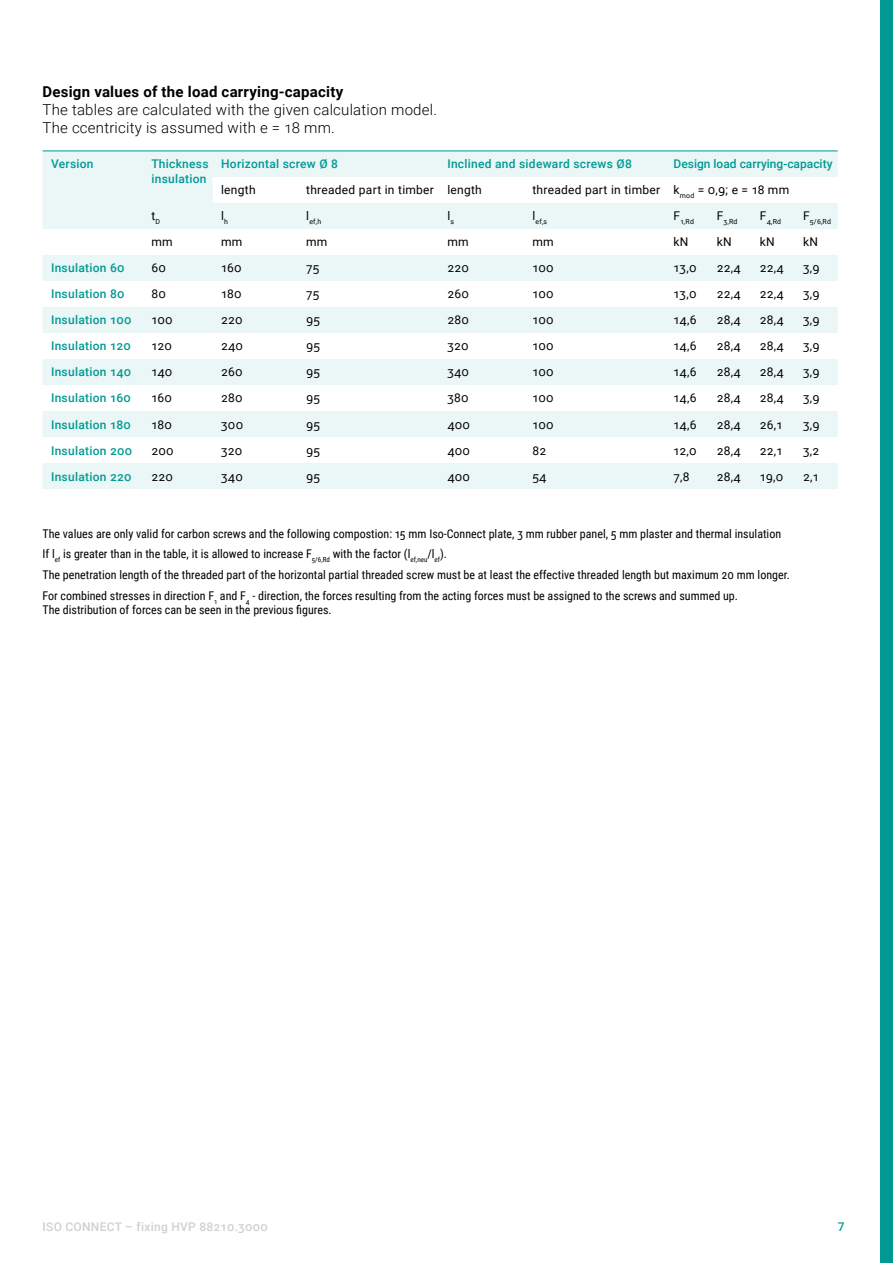
<style>
.page{position:relative;width:893px;height:1263px;background:#fff}
.page>*{position:absolute;margin:0;border:0;box-sizing:border-box;transform-origin:0 0}
.t1{font:300 15px/18px "Roboto";letter-spacing:.015em;color:#000}
.t2{font:700 15px "Roboto";letter-spacing:.015em;color:#000}
.t3{font:12px/20.9px "Roboto Condensed";color:#000}
.t4{font:12px "Roboto";letter-spacing:.025em;color:#000}
.t5{font:500 12px/14.4px "Roboto";letter-spacing:.025em;color:#009a93}
.t6{font:500 12px "Roboto";letter-spacing:.025em;color:#d0d0d0}
.t7{font:500 12px "Roboto";color:#009a93}
.t8{font:7.05px "Roboto";letter-spacing:.025em;color:#000}
</style>
<div class="page">
<div style="left:880px;top:0;width:13px;height:1263px;background:#009a93"></div>
<svg style="left:43px;top:152px;width:795px;height:337px;fill:#ebf6f6"></svg>
<hr style="left:143px;top:151px;width:70px;height:1px;background:#009a93">
<hr style="left:213px;top:151px;width:85px;height:1px;background:#009a93">
<hr style="left:298px;top:151px;width:141px;height:1px;background:#009a93">
<hr style="left:439px;top:151px;width:85px;height:1px;background:#009a93">
<hr style="left:524px;top:151px;width:141px;height:1px;background:#009a93">
<hr style="left:665px;top:151px;width:43px;height:1px;background:#009a93">
<hr style="left:708px;top:151px;width:43px;height:1px;background:#009a93">
<hr style="left:751px;top:151px;width:43px;height:1px;background:#009a93">
<hr style="left:794px;top:151px;width:44px;height:1px;background:#009a93">
<hr style="left:43px;top:151px;width:100px;height:1px;background:#009a93">
<p class="t2" style="left:43px;top:81px;width:302px">Design values of the load carrying-capacity</p>
<p class="t1" style="left:43px;top:100px;width:396px">The tables are calculated with the given calculation model.<br>The ccentricity is assumed with e = 18 mm.</p>
<p class="t5" style="left:51px;top:156px;width:44px">Version</p>
<p class="t5" style="left:151px;top:156px;width:59px">Thickness insulation</p>
<p class="t5" style="left:221px;top:156px;width:118px">Horizontal screw Ø 8</p>
<p class="t5" style="left:447px;top:156px;width:186px">Inclined and sideward screws Ø8</p>
<p class="t7" style="left:673px;top:156px;width:160px">Design load carrying-capacity</p>
<p class="t4" style="left:221px;top:182px;width:36px">length</p>
<p class="t4" style="left:306px;top:182px;width:177px">threaded part in timber length</p>
<p class="t4" style="left:532px;top:182px;width:258px">threaded part in timber k<sub>mod</sub> = 0,9; e = 18 mm</p>
<p class="t4" style="left:151px;top:208px;width:10px">t<sub>D</sub></p>
<p class="t4" style="left:221px;top:208px;width:9px">l<sub>h</sub></p>
<p class="t8" style="left:306px;top:217px;width:17px"><sup>l</sup>ef,h</p>
<p class="t4" style="left:447px;top:208px;width:8px">l<sub>s</sub></p>
<p class="t8" style="left:532px;top:217px;width:16px"><sup>l</sup>ef,s</p>
<p class="t8" style="left:674px;top:217px;width:22px"><sup>F</sup>1,Rd</p>
<p class="t8" style="left:717px;top:217px;width:22px"><sup>F</sup>3,Rd</p>
<p class="t8" style="left:760px;top:217px;width:23px"><sup>F</sup>4,Rd</p>
<p class="t8" style="left:803px;top:217px;width:30px"><sup>F</sup>5/6,Rd</p>
<p class="t4" style="left:151px;top:234px;width:23px">mm</p>
<p class="t4" style="left:221px;top:234px;width:23px">mm</p>
<p class="t4" style="left:306px;top:234px;width:23px">mm</p>
<p class="t4" style="left:447px;top:234px;width:23px">mm</p>
<p class="t4" style="left:532px;top:234px;width:23px">mm</p>
<p class="t4" style="left:674px;top:234px;width:16px">kN</p>
<p class="t4" style="left:717px;top:234px;width:16px">kN</p>
<p class="t4" style="left:760px;top:234px;width:16px">kN</p>
<p class="t4" style="left:803px;top:234px;width:16px">kN</p>
<p class="t5" style="left:51px;top:261px;width:75px">Insulation 60</p>
<p class="t4" style="left:151px;top:260px;width:16px">60</p>
<p class="t4" style="left:221px;top:260px;width:22px">160</p>
<p class="t4" style="left:306px;top:260px;width:15px">75</p>
<p class="t4" style="left:447px;top:260px;width:23px">220</p>
<p class="t4" style="left:532px;top:260px;width:23px">100</p>
<p class="t4" style="left:674px;top:260px;width:24px">13,0</p>
<p class="t4" style="left:717px;top:260px;width:25px">22,4</p>
<p class="t4" style="left:760px;top:260px;width:25px">22,4</p>
<p class="t4" style="left:803px;top:260px;width:18px">3,9</p>
<p class="t5" style="left:51px;top:287px;width:75px">Insulation 80</p>
<p class="t4" style="left:151px;top:286px;width:16px">80</p>
<p class="t4" style="left:221px;top:286px;width:22px">180</p>
<p class="t4" style="left:306px;top:286px;width:15px">75</p>
<p class="t4" style="left:447px;top:286px;width:23px">260</p>
<p class="t4" style="left:532px;top:286px;width:23px">100</p>
<p class="t4" style="left:674px;top:286px;width:24px">13,0</p>
<p class="t4" style="left:717px;top:286px;width:25px">22,4</p>
<p class="t4" style="left:760px;top:286px;width:25px">22,4</p>
<p class="t4" style="left:803px;top:286px;width:18px">3,9</p>
<p class="t5" style="left:51px;top:313px;width:82px">Insulation 100</p>
<p class="t4" style="left:151px;top:312px;width:23px">100</p>
<p class="t4" style="left:221px;top:312px;width:23px">220</p>
<p class="t4" style="left:306px;top:312px;width:15px">95</p>
<p class="t4" style="left:447px;top:312px;width:23px">280</p>
<p class="t4" style="left:532px;top:312px;width:23px">100</p>
<p class="t4" style="left:674px;top:312px;width:24px">14,6</p>
<p class="t4" style="left:717px;top:312px;width:25px">28,4</p>
<p class="t4" style="left:760px;top:312px;width:25px">28,4</p>
<p class="t4" style="left:803px;top:312px;width:18px">3,9</p>
<p class="t5" style="left:51px;top:339px;width:81px">Insulation 120</p>
<p class="t4" style="left:151px;top:338px;width:22px">120</p>
<p class="t4" style="left:221px;top:338px;width:24px">240</p>
<p class="t4" style="left:306px;top:338px;width:15px">95</p>
<p class="t4" style="left:447px;top:338px;width:23px">320</p>
<p class="t4" style="left:532px;top:338px;width:23px">100</p>
<p class="t4" style="left:674px;top:338px;width:24px">14,6</p>
<p class="t4" style="left:717px;top:338px;width:25px">28,4</p>
<p class="t4" style="left:760px;top:338px;width:25px">28,4</p>
<p class="t4" style="left:803px;top:338px;width:18px">3,9</p>
<p class="t5" style="left:51px;top:365px;width:82px">Insulation 140</p>
<p class="t4" style="left:151px;top:364px;width:23px">140</p>
<p class="t4" style="left:221px;top:364px;width:23px">260</p>
<p class="t4" style="left:306px;top:364px;width:15px">95</p>
<p class="t4" style="left:447px;top:364px;width:23px">340</p>
<p class="t4" style="left:532px;top:364px;width:23px">100</p>
<p class="t4" style="left:674px;top:364px;width:24px">14,6</p>
<p class="t4" style="left:717px;top:364px;width:25px">28,4</p>
<p class="t4" style="left:760px;top:364px;width:25px">28,4</p>
<p class="t4" style="left:803px;top:364px;width:18px">3,9</p>
<p class="t5" style="left:51px;top:391px;width:81px">Insulation 160</p>
<p class="t4" style="left:151px;top:390px;width:22px">160</p>
<p class="t4" style="left:221px;top:390px;width:23px">280</p>
<p class="t4" style="left:306px;top:390px;width:15px">95</p>
<p class="t4" style="left:447px;top:390px;width:23px">380</p>
<p class="t4" style="left:532px;top:390px;width:23px">100</p>
<p class="t4" style="left:674px;top:390px;width:24px">14,6</p>
<p class="t4" style="left:717px;top:390px;width:25px">28,4</p>
<p class="t4" style="left:760px;top:390px;width:25px">28,4</p>
<p class="t4" style="left:803px;top:390px;width:18px">3,9</p>
<p class="t5" style="left:51px;top:417px;width:81px">Insulation 180</p>
<p class="t4" style="left:151px;top:416px;width:22px">180</p>
<p class="t4" style="left:221px;top:416px;width:24px">300</p>
<p class="t4" style="left:306px;top:416px;width:15px">95</p>
<p class="t4" style="left:447px;top:416px;width:24px">400</p>
<p class="t4" style="left:532px;top:416px;width:23px">100</p>
<p class="t4" style="left:674px;top:416px;width:24px">14,6</p>
<p class="t4" style="left:717px;top:416px;width:25px">28,4</p>
<p class="t4" style="left:760px;top:416px;width:24px">26,1</p>
<p class="t4" style="left:803px;top:416px;width:18px">3,9</p>
<p class="t5" style="left:51px;top:443px;width:83px">Insulation 200</p>
<p class="t4" style="left:151px;top:442px;width:24px">200</p>
<p class="t4" style="left:221px;top:442px;width:23px">320</p>
<p class="t4" style="left:306px;top:442px;width:15px">95</p>
<p class="t4" style="left:447px;top:442px;width:24px">400</p>
<p class="t4" style="left:532px;top:442px;width:15px">82</p>
<p class="t4" style="left:674px;top:442px;width:25px">12,0</p>
<p class="t4" style="left:717px;top:442px;width:25px">28,4</p>
<p class="t4" style="left:760px;top:442px;width:24px">22,1</p>
<p class="t4" style="left:803px;top:442px;width:18px">3,2</p>
<p class="t5" style="left:51px;top:469px;width:82px">Insulation 220</p>
<p class="t4" style="left:151px;top:468px;width:23px">220</p>
<p class="t4" style="left:221px;top:468px;width:23px">340</p>
<p class="t4" style="left:306px;top:468px;width:15px">95</p>
<p class="t4" style="left:447px;top:468px;width:24px">400</p>
<p class="t4" style="left:532px;top:468px;width:16px">54</p>
<p class="t4" style="left:674px;top:468px;width:17px">7,8</p>
<p class="t4" style="left:717px;top:468px;width:25px">28,4</p>
<p class="t4" style="left:760px;top:468px;width:25px">19,0</p>
<p class="t4" style="left:803px;top:468px;width:17px">2,1</p>
<p class="t3" style="left:43px;top:522px;width:749px">The values are only valid for carbon screws and the following compostion: 15 mm Iso-Connect plate, 3 mm rubber panel, 5 mm plaster and thermal insulation If l<sub>ef</sub> is greater than in the table, it is allowed to increase F<sub>5/6,Rd</sub> with the factor (l<sub>ef,neu</sub>/l<sub>ef</sub>).<br>The penetration length of the threaded part of the horizontal partial threaded screw must be at least the effective threaded length but maximum 20 mm longer.<br>For combined stresses in direction F<sub>1</sub> and F<sub>4</sub> - direction, the forces resulting from the acting forces must be assigned to the screws and summed up.</p>
<p class="t3" style="left:43px;top:599px;width:291px">The distribution of forces can be seen in the previous figures.</p>
<p class="t6" style="left:43px;top:1218px;width:227px">ISO CONNECT – fixing HVP 88210.3000</p>
<p class="t5" style="left:838px;top:1219px;width:8px">7</p>
</div>
